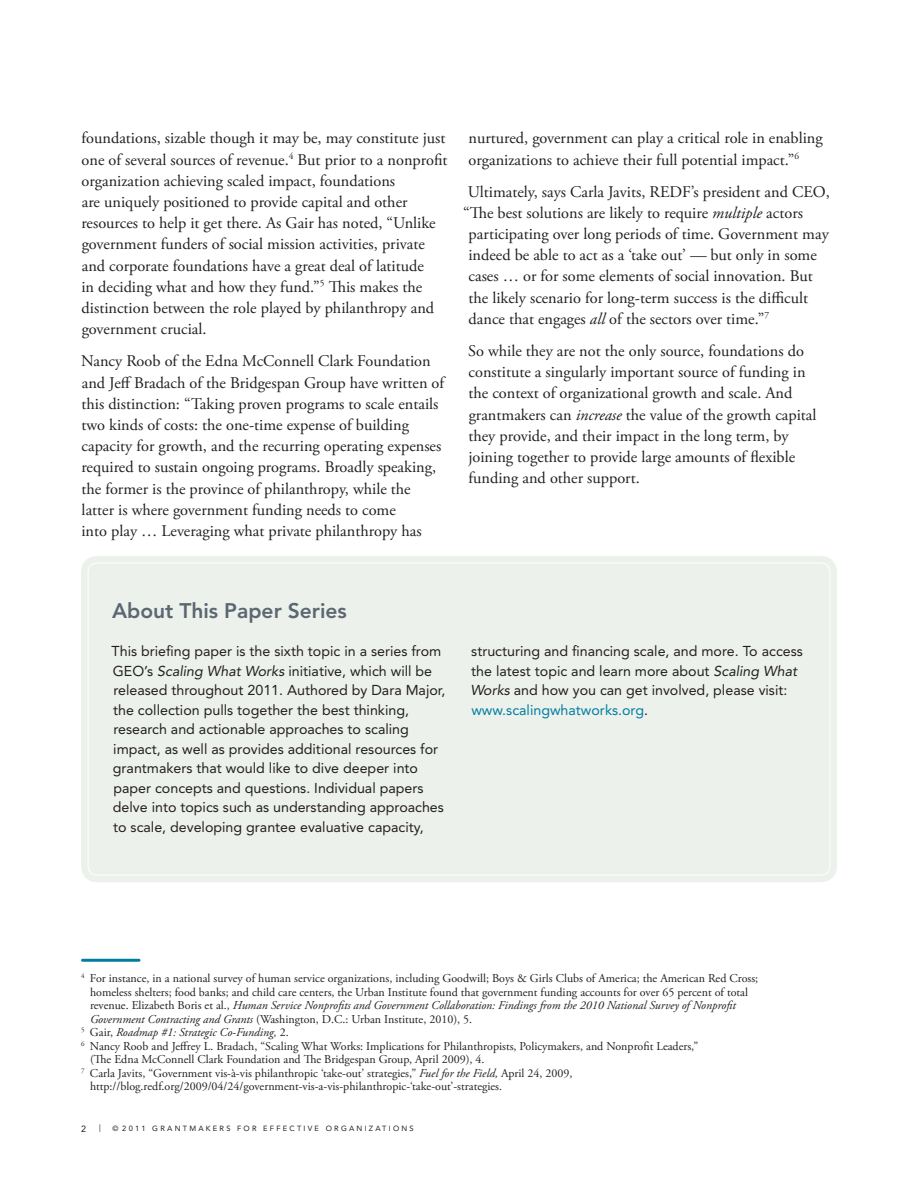
<style>
.page{position:relative;width:918px;height:1188px;background:#fff}
.page>*{position:absolute;margin:0;border:0;box-sizing:border-box;transform-origin:0 0}
.Header__Large{font:800 21px "Avenir";color:#5b6771}
.BODY{font:16.35px/21.1px "Adobe Garamond Pro";color:#231f20}
.Header_sidebar{font:14.25px/19.5px "Avenir";color:#231f20}
.BODY-2{font:12px/13.5px "Adobe Garamond Pro";color:#231f20}
.BODY-3{font:italic 12px "Adobe Garamond Pro";color:#231f20}
.t1{font:9px "Avenir";color:#231f20}
.t2{font:7.5px "Avenir";letter-spacing:.3em;color:#231f20}
.s1{font-style:italic}
.s2{color:#007ea1}
.s3{font-style:normal}
</style>
<div class="page">
<hr style="left:82px;top:959px;width:57px;height:3px;background:#007ea1">
<div style="left:81px;top:556px;width:756px;height:326px;background:#edf1ec;border-radius:16px"></div>
<p class="BODY" style="left:81px;top:128px;width:368px">foundations, sizable though it may be, may constitute just one of several sources of revenue.<sup>4</sup> But prior to a nonprofit organization achieving scaled impact, foundations<br>are uniquely positioned to provide capital and other resources to help it get there. As Gair has noted, “Unlike government funders of social mission activities, private and corporate foundations have a great deal of latitude<br>in deciding what and how they fund.”<sup>5</sup> This makes the distinction between the role played by philanthropy and government crucial.</p>
<p class="BODY" style="left:81px;top:351px;width:365px">Nancy Roob of the Edna McConnell Clark Foundation and Jeff Bradach of the Bridgespan Group have written of this distinction: “Taking proven programs to scale entails two kinds of costs: the one-time expense of building capacity for growth, and the recurring operating expenses required to sustain ongoing programs. Broadly speaking, the former is the province of philanthropy, while the latter is where government funding needs to come<br>into play … Leveraging what private philanthropy has</p>
<p class="BODY" style="left:468px;top:128px;width:356px">nurtured, government can play a critical role in enabling organizations to achieve their full potential impact.”<sup>6</sup></p>
<p class="BODY" style="left:468px;top:181px;width:364px">Ultimately, says Carla Javits, REDF’s president and CEO,</p>
<p class="BODY" style="left:463px;top:203px;width:341px">“The best solutions are likely to require <span class="s1">multiple</span> actors</p>
<p class="BODY" style="left:469px;top:224px;width:362px">participating over long periods of time. Government may</p>
<p class="BODY" style="left:468px;top:245px;width:350px">indeed be able to act as a ‘take out’ <span class="s1">—</span> but only in some</p>
<p class="BODY" style="left:469px;top:266px;width:346px">cases … or for some elements of social innovation. But</p>
<p class="BODY" style="left:468px;top:288px;width:341px">the likely scenario for long-term success is the difficult</p>
<p class="BODY" style="left:469px;top:309px;width:302px">dance that engages <span class="s1">all</span> of the sectors over time.”<sup>7</sup></p>
<p class="BODY" style="left:468px;top:341px;width:350px">So while they are not the only source, foundations do constitute a singularly important source of funding in the context of organizational growth and scale. And grantmakers can <span class="s1">increase</span> the value of the growth capital they provide, and their impact in the long term, by joining together to provide large amounts of flexible funding and other support.</p>
<p class="Header__Large" style="left:112px;top:598px;width:236px">About This Paper Series</p>
<p class="Header_sidebar" style="left:112px;top:641px;width:336px">This briefing paper is the sixth topic in a series from GEO’s <span class="s1">Scaling What Works</span> initiative, which will be released throughout 2011. Authored by Dara Major, the collection pulls together the best thinking, research and actionable approaches to scaling impact, as well as provides additional resources for grantmakers that would like to dive deeper into paper concepts and questions. Individual papers delve into topics such as understanding approaches to scale, developing grantee evaluative capacity,</p>
<p class="Header_sidebar" style="left:470px;top:641px;width:334px">structuring and financing scale, and more. To access the latest topic and learn more about <span class="s1">Scaling What Works</span> and how you can get involved, please visit: <span class="s2">www.scalingwhatworks.org</span>.</p>
<p class="BODY-2" style="left:90px;top:972px;width:670px;text-indent:-9px"><sup>4</sup> For instance, in a national survey of human service organizations, including Goodwill; Boys &amp; Girls Clubs of America; the American Red Cross; homeless shelters; food banks; and child care centers, the Urban Institute found that government funding accounts for over 65 percent of total revenue. Elizabeth Boris et al., <span class="s1">Human Service Nonprofits and Government Collaboration: Findings from the 2010 National Survey of Nonprofit Government Contracting and Grants</span> (Washington, D.C.: Urban Institute, 2010), 5.</p>
<p class="BODY-3" style="left:81px;top:1025px;width:209px"><sup>5</sup> <span class="s3">Gair,</span> Roadmap #1: Strategic Co-Funding, <span class="s3">2.</span></p>
<p class="BODY-2" style="left:90px;top:1039px;width:610px;text-indent:-9px"><sup>6</sup> Nancy Roob and Jeffrey L. Bradach, “Scaling What Works: Implications for Philanthropists, Policymakers, and Nonprofit Leaders,” (The Edna McConnell Clark Foundation and The Bridgespan Group, April 2009), 4.</p>
<p class="BODY-2" style="left:90px;top:1066px;width:484px;text-indent:-9px"><sup>7</sup> Carla Javits, “Government vis-à-vis philanthropic ‘take-out’ strategies,” <span class="s1">Fuel for the Field,</span> April 24, 2009, http://blog.redf.org/2009/04/24/government-vis-a-vis-philanthropic-‘take-out’-strategies.</p>
<p class="t1" style="left:81px;top:1123px;width:7px">2</p>
<p class="t2" style="left:99px;top:1123px;width:3px">|</p>
<p class="t2" style="left:112px;top:1124px;width:303px">© 2011 GRANTMAKERS FOR EFFECTIVE ORGANIZATIONS</p>
</div>
